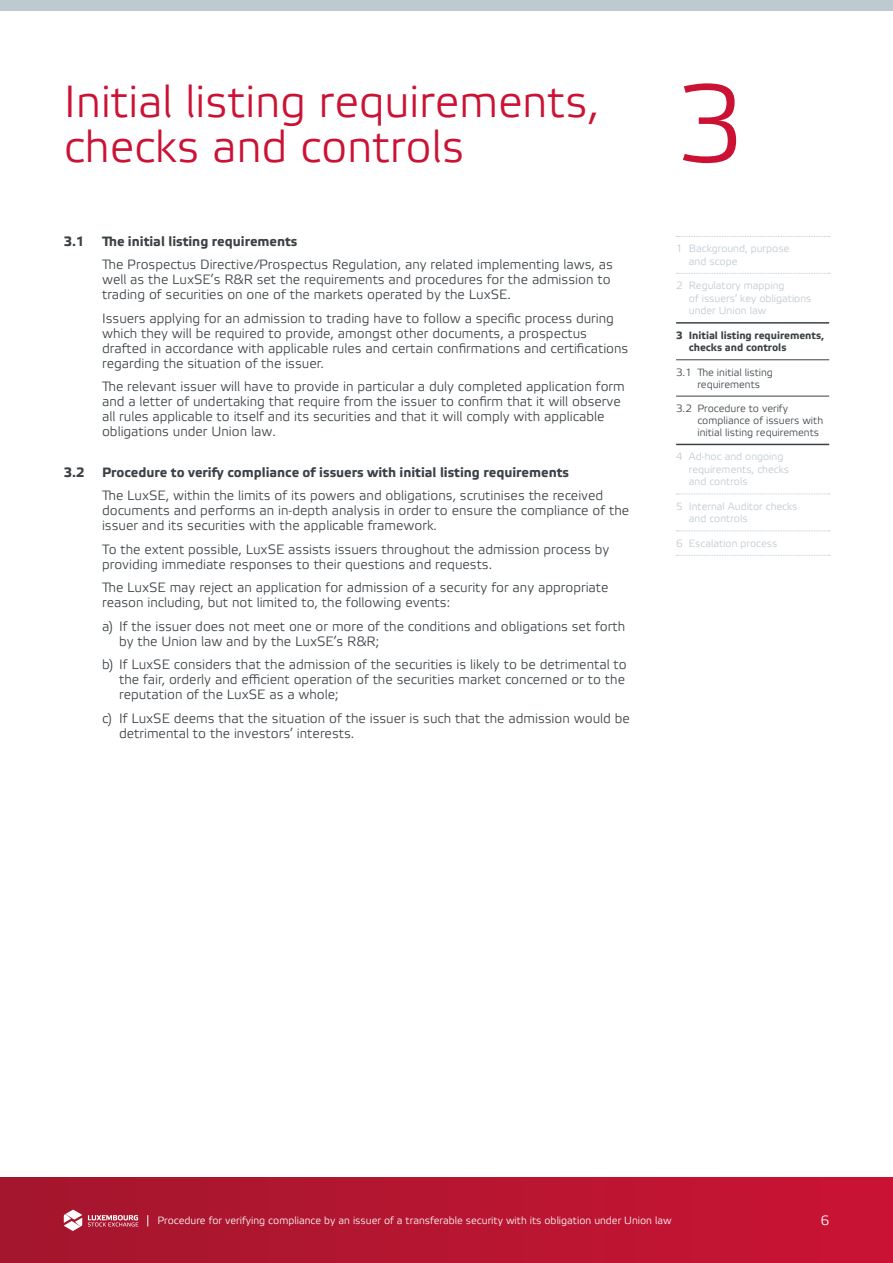
<style>
.page{position:relative;width:893px;height:1263px;background:#fff}
.page>*{position:absolute;margin:0;border:0;box-sizing:border-box;transform-origin:0 0}
.CHAPITRE_N{font:109.5px "Etelka Light Pro";color:#cb1234}
.CHAPITRE_Titre{font:45px/45px "Etelka Light Pro";color:#cb1234}
.TITRE___Texte_Couran{font:13.5px/15px "Etelka Light Pro";color:#3b4246}
.TITRE_N1{font:700 13.5px "Etelka Text Pro";color:#3b4246}
.t1{font:13.5px "Etelka Light Pro";color:#fff}
.t2{font:10.5px/12.6px "Etelka Light Pro";color:#bfc9d0}
.BODY___Texte_Courant{font:10.5px/12px "Etelka Light Pro";color:#3b4246}
.t3{font:10.5px "Etelka Light Pro";color:#fff}
.t4{font:700 10.5px/12.6px "Etelka Text Pro";color:#3b4246}
</style>
<div class="page">
<div style="left:0;top:0;width:893px;height:11px;background:#bfc9d0"></div>
<svg style="left:676px;top:494px;width:154px;height:1px"></svg>
<svg style="left:676px;top:530px;width:154px;height:1px"></svg>
<svg style="left:676px;top:555px;width:154px;height:1px"></svg>
<svg style="left:676px;top:236px;width:154px;height:1px"></svg>
<svg style="left:676px;top:273px;width:154px;height:1px"></svg>
<hr style="left:676px;top:322px;width:153px;height:2px;background:#3b4246">
<hr style="left:676px;top:444px;width:153px;height:1px;background:#3b4246">
<hr style="left:676px;top:359px;width:153px;height:1px;background:#3b4246">
<hr style="left:676px;top:396px;width:153px;height:1px;background:#3b4246">
<div style="left:0;top:1178px;width:893px;height:85px;background:linear-gradient(to right,#a3172d,#ca1334)"></div>
<svg style="left:88px;top:1215px;width:50px;height:11px"></svg>
<svg style="left:64px;top:1210px;width:18px;height:21px"></svg>
<p class="CHAPITRE_Titre" style="left:64px;top:81px;width:537px">Initial listing requirements, checks and controls</p>
<p class="TITRE_N1" style="left:64px;top:234px;width:22px">3.1</p>
<p class="TITRE_N1" style="left:102px;top:234px;width:197px">The initial listing requirements</p>
<p class="TITRE___Texte_Couran" style="left:102px;top:258px;width:512px">The Prospectus Directive/Prospectus Regulation, any related implementing laws, as well as the LuxSE’s R&amp;R set the requirements and procedures for the admission to trading of securities on one of the markets operated by the LuxSE.</p>
<p class="TITRE___Texte_Couran" style="left:102px;top:311px;width:528px">Issuers applying for an admission to trading have to follow a specific process during which they will be required to provide, amongst other documents, a prospectus drafted in accordance with applicable rules and certain confirmations and certifications regarding the situation of the issuer.</p>
<p class="TITRE___Texte_Couran" style="left:102px;top:380px;width:524px">The relevant issuer will have to provide in particular a duly completed application form and a letter of undertaking that require from the issuer to confirm that it will observe all rules applicable to itself and its securities and that it will comply with applicable obligations under Union law.</p>
<p class="TITRE_N1" style="left:64px;top:465px;width:22px">3.2</p>
<p class="TITRE_N1" style="left:102px;top:465px;width:468px">Procedure to verify compliance of issuers with initial listing requirements</p>
<p class="TITRE___Texte_Couran" style="left:102px;top:489px;width:529px">The LuxSE, within the limits of its powers and obligations, scrutinises the received documents and performs an in-depth analysis in order to ensure the compliance of the issuer and its securities with the applicable framework.</p>
<p class="TITRE___Texte_Couran" style="left:102px;top:542px;width:509px">To the extent possible, LuxSE assists issuers throughout the admission process by providing immediate responses to their questions and requests.</p>
<p class="TITRE___Texte_Couran" style="left:102px;top:581px;width:508px">The LuxSE may reject an application for admission of a security for any appropriate reason including, but not limited to, the following events:</p>
<p class="TITRE___Texte_Couran" style="left:119px;top:619px;width:508px;text-indent:-17px">a) If the issuer does not meet one or more of the conditions and obligations set forth by the Union law and by the LuxSE’s R&amp;R;</p>
<p class="TITRE___Texte_Couran" style="left:119px;top:658px;width:509px;text-indent:-17px">b) If LuxSE considers that the admission of the securities is likely to be detrimental to the fair, orderly and efficient operation of the securities market concerned or to the reputation of the LuxSE as a whole;</p>
<p class="TITRE___Texte_Couran" style="left:119px;top:711px;width:512px;text-indent:-17px">c) If LuxSE deems that the situation of the issuer is such that the admission would be detrimental to the investors’ interests.</p>
<p class="CHAPITRE_N" style="left:676px;top:66px;width:70px">3</p>
<p class="t2" style="left:689px;top:243px;width:102px;text-indent:-13px">1 Background, purpose and scope</p>
<p class="t2" style="left:689px;top:280px;width:124px;text-indent:-13px">2 Regulatory mapping<br>of issuers’ key obligations under Union law</p>
<p class="t4" style="left:689px;top:329px;width:137px;text-indent:-13px">3 Initial listing requirements, checks and controls</p>
<p class="BODY___Texte_Courant" style="left:697px;top:367px;width:77px;text-indent:-21px">3.1 The initial listing requirements</p>
<p class="BODY___Texte_Courant" style="left:697px;top:403px;width:127px;text-indent:-21px">3.2 Procedure to verify compliance of issuers with initial listing requirements</p>
<p class="t2" style="left:689px;top:451px;width:102px;text-indent:-13px">4 Ad-hoc and ongoing requirements, checks and controls</p>
<p class="t2" style="left:689px;top:500px;width:110px;text-indent:-13px">5 Internal Auditor checks and controls</p>
<p class="t2" style="left:676px;top:537px;width:103px">6 Escalation process</p>
<p class="t3" style="left:157px;top:1215px;width:516px">Procedure for verifying compliance by an issuer of a transferable security with its obligation under Union law</p>
<p class="t1" style="left:821px;top:1213px;width:10px">6</p>
</div>
